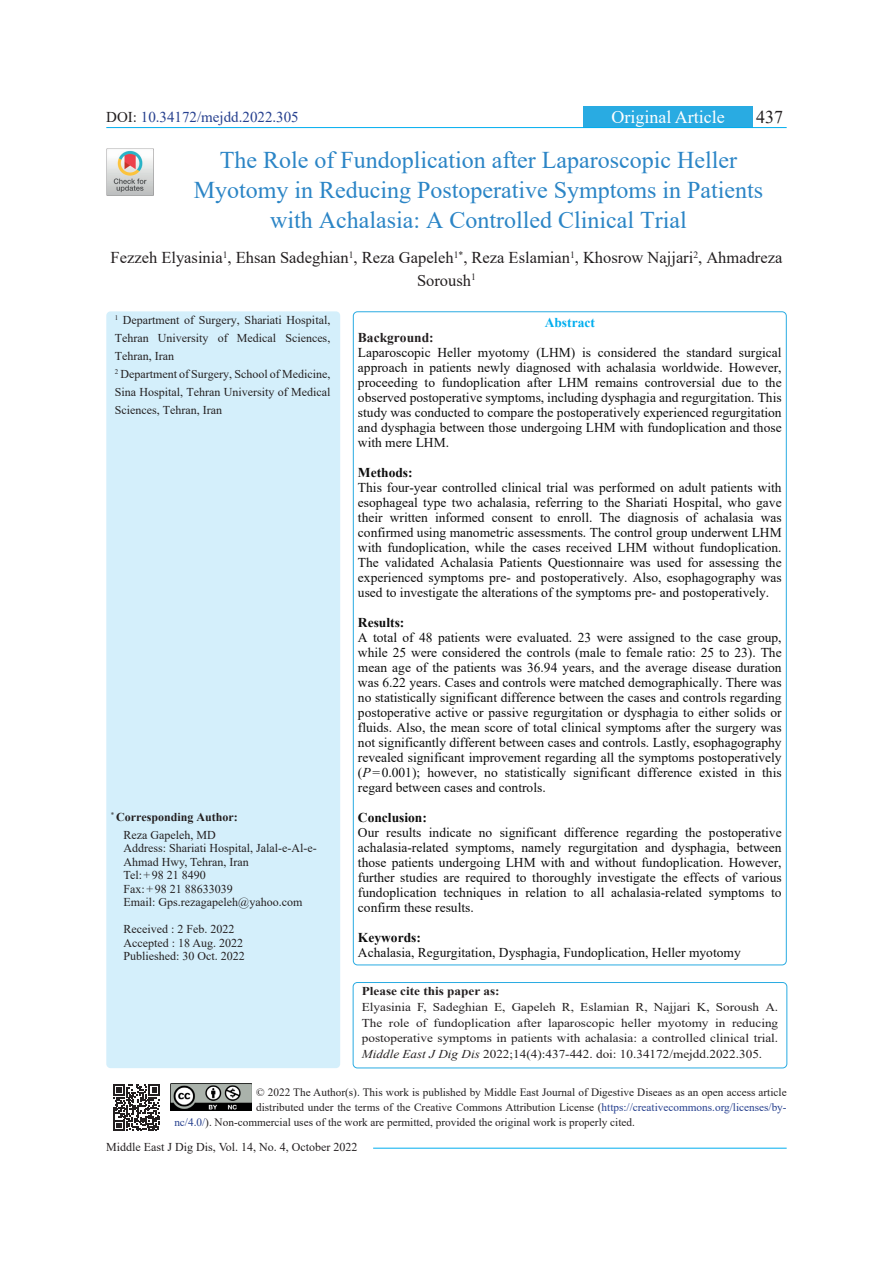
<style>
.page{position:relative;width:893px;height:1263px;background:#fff}
.page>*{position:absolute;margin:0;border:0;box-sizing:border-box;transform-origin:0 0}
.t1{font:24px/30px "Times New Roman";color:#2b85c6;text-align:center}
.t2{font:18px "Times New Roman";color:#fff}
.t3{font:18px "Times New Roman";color:#231f20}
.t4{font:16.5px/22.5px "Times New Roman";color:#231f20;text-align:center}
.t5{font:15px "Times New Roman";color:#253f8e}
.t6{font:13.5px/15px "Times New Roman";color:#0d0d0d;text-align:justify}
.t7{font:700 13.5px "Times New Roman";color:#0d0d0d}
.t8{font:700 13.5px "Times New Roman";color:#231f20}
.t9{font:700 13.5px "Times New Roman";color:#00aeef}
.t10{font:12px/18px "Times New Roman";color:#231f20;text-align:justify}
.t11{font:12px/15.8px "Times New Roman";color:#231f20;text-align:justify;scale:1.1 1}
.t12{font:700 12px "Times New Roman";color:#231f20;scale:1.1 1}
.t13{font:700 12px "Times New Roman";color:#231f20}
.t14{font:11.25px "Times New Roman";color:#231f20}
.s1{color:#231f20}
.s2{font-style:italic}
.s3{color:#253f8e}
</style>
<div class="page">
<hr style="left:373px;top:1148px;width:414px;height:1px;background:#00aeef">
<img style="left:170px;top:1083px;width:82px;height:28px">
<div style="left:584px;top:106px;width:169px;height:22px;background:#29abe2"></div>
<img style="left:106px;top:149px;width:47px;height:46px">
<svg style="left:113px;top:1084px;width:47px;height:47px"></svg>
<div style="left:106px;top:311px;width:234px;height:757px;background:#d4effb;border-radius:4px"></div>
<div style="left:353px;top:982px;width:434px;height:86px;border:1px solid #29abe2;border-radius:4px"></div>
<hr style="left:106px;top:127px;width:681px;height:1px;background:#00aeef">
<p class="t5" style="left:106px;top:107px;width:194px"><span class="s1">DOI:</span> 10.34172/mejdd.2022.305</p>
<p class="t2" style="left:611px;top:104px;width:115px">Original Article</p>
<p class="t1" style="left:194px;top:144px;width:571px">The Role of Fundoplication after Laparoscopic Heller<br>Myotomy in Reducing Postoperative Symptoms in Patients with Achalasia: A Controlled Clinical Trial</p>
<p class="t4" style="left:111px;top:246px;width:673px">Fezzeh Elyasinia<sup>1</sup>, Ehsan Sadeghian<sup>1</sup>, Reza Gapeleh<sup>1*</sup>, Reza Eslamian<sup>1</sup>, Khosrow Najjari<sup>2</sup>, Ahmadreza<br>Soroush<sup>1</sup></p>
<p class="t10" style="left:115px;top:311px;width:217px"><sup>1</sup> Department of Surgery, Shariati Hospital, Tehran University of Medical Sciences, Tehran, Iran</p>
<p class="t10" style="left:115px;top:365px;width:217px"><sup>2</sup> Department of Surgery, School of Medicine, Sina Hospital, Tehran University of Medical Sciences, Tehran, Iran</p>
<h2 class="t3" style="left:756px;top:104px;width:29px">437</h2>
<p class="t9" style="left:545px;top:313px;width:52px">Abstract</p>
<p class="t8" style="left:358px;top:328px;width:77px">Background:</p>
<p class="t6" style="left:358px;top:345px;width:425px">Laparoscopic Heller myotomy (LHM) is considered the standard surgical approach in patients newly diagnosed with achalasia worldwide. However, proceeding to fundoplication after LHM remains controversial due to the observed postoperative symptoms, including dysphagia and regurgitation. This study was conducted to compare the postoperatively experienced regurgitation and dysphagia between those undergoing LHM with fundoplication and those with mere LHM.</p>
<p class="t7" style="left:358px;top:463px;width:56px">Methods:</p>
<p class="t6" style="left:358px;top:480px;width:425px">This four-year controlled clinical trial was performed on adult patients with esophageal type two achalasia, referring to the Shariati Hospital, who gave their written informed consent to enroll. The diagnosis of achalasia was confirmed using manometric assessments. The control group underwent LHM with fundoplication, while the cases received LHM without fundoplication.<br>The validated Achalasia Patients Questionnaire was used for assessing the experienced symptoms pre- and postoperatively. Also, esophagography was used to investigate the alterations of the symptoms pre- and postoperatively.</p>
<p class="t7" style="left:358px;top:613px;width:48px">Results:</p>
<p class="t6" style="left:358px;top:630px;width:425px">A total of 48 patients were evaluated. 23 were assigned to the case group, while 25 were considered the controls (male to female ratio: 25 to 23). The mean age of the patients was 36.94 years, and the average disease duration was 6.22 years. Cases and controls were matched demographically. There was no statistically significant difference between the cases and controls regarding postoperative active or passive regurgitation or dysphagia to either solids or fluids. Also, the mean score of total clinical symptoms after the surgery was not significantly different between cases and controls. Lastly, esophagography revealed significant improvement regarding all the symptoms postoperatively (<span class="s2">P</span>=0.001); however, no statistically significant difference existed in this regard between cases and controls.</p>
<p class="t7" style="left:358px;top:808px;width:71px">Conclusion:</p>
<p class="t6" style="left:358px;top:825px;width:425px">Our results indicate no significant difference regarding the postoperative achalasia-related symptoms, namely regurgitation and dysphagia, between those patients undergoing LHM with and without fundoplication. However, further studies are required to thoroughly investigate the effects of various fundoplication techniques in relation to all achalasia-related symptoms to confirm these results.</p>
<p class="t7" style="left:358px;top:928px;width:64px">Keywords:</p>
<p class="t6" style="left:358px;top:945px;width:384px">Achalasia, Regurgitation, Dysphagia, Fundoplication, Heller myotomy</p>
<p class="t12" style="left:362px;top:982px;width:127px">Please cite this paper as:</p>
<p class="t11" style="left:362px;top:998px;width:380px">Elyasinia F, Sadeghian E, Gapeleh R, Eslamian R, Najjari K, Soroush A.<br>The role of fundoplication after laparoscopic heller myotomy in reducing postoperative symptoms in patients with achalasia: a controlled clinical trial.<br><span class="s2">Middle East J Dig Dis</span> 2022;14(4):437-442. doi: 10.34172/mejdd.2022.305.</p>
<p class="t13" style="left:111px;top:808px;width:128px"><sup>*</sup> Corresponding Author:</p>
<p class="t10" style="left:124px;top:825px;width:94px">Reza Gapeleh, MD</p>
<p class="t10" style="left:124px;top:841px;width:195px;line-height:13.5px">Address: Shariati Hospital, Jalal-e-Al-e-<br>Ahmad Hwy, Tehran, Iran</p>
<p class="t10" style="left:124px;top:866px;width:84px">Tel:+98 21 8490</p>
<p class="t10" style="left:124px;top:879px;width:111px">Fax:+98 21 88633039</p>
<p class="t10" style="left:124px;top:893px;width:180px">Email: Gps.rezagapeleh@yahoo.com</p>
<p class="t10" style="left:124px;top:920px;width:112px">Received : 2 Feb. 2022</p>
<p class="t10" style="left:124px;top:933px;width:121px">Accepted : 18 Aug. 2022</p>
<p class="t10" style="left:124px;top:947px;width:123px">Publieshed: 30 Oct. 2022</p>
<p class="t14" style="left:256px;top:1085px;width:532px">© 2022 The Author(s). This work is published by Middle East Journal of Digestive Diseaes as an open access article</p>
<p class="t14" style="left:256px;top:1100px;width:532px">distributed under the terms of the Creative Commons Attribution License (<span class="s3">https://creativecommons.org/licenses/by-</span></p>
<p class="t14" style="left:174px;top:1115px;width:462px"><span class="s3">nc/4.0/</span>). Non-commercial uses of the work are permitted, provided the original work is properly cited.</p>
<p class="t10" style="left:106px;top:1138px;width:253px">Middle East J Dig Dis, Vol. 14, No. 4, October 2022</p>
</div>
